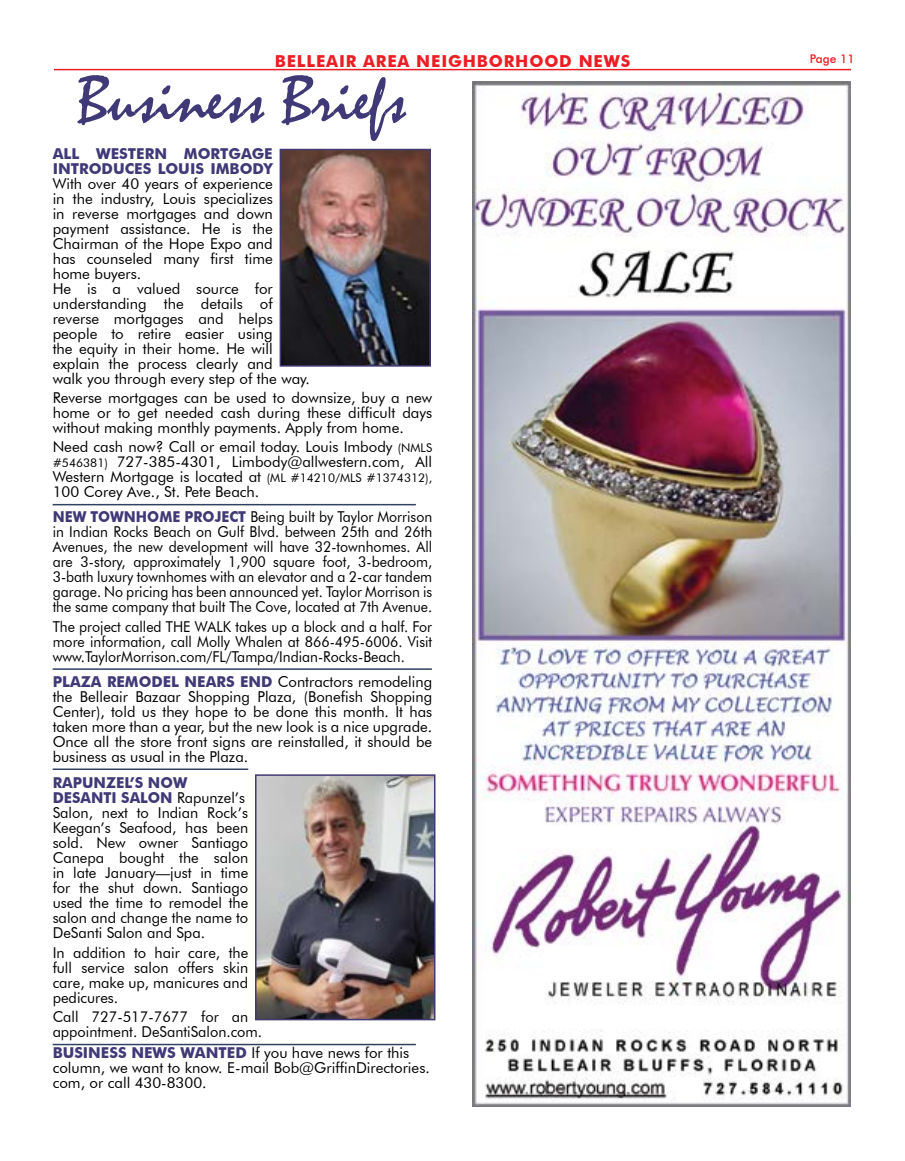
<style>
.page{position:relative;width:905px;height:1161px;background:#fff}
.page>*{position:absolute;margin:0;border:0;box-sizing:border-box;transform-origin:0 0}
.t1{font:67.5px "Mistral";color:#403977}
.t2{font:700 16.5px "Futura BT";letter-spacing:.05em;color:#ed1d24}
.t3{font:15px/15px "Futura BT";color:#000}
.t4{font:15px/15px "Futura BT";color:#000;text-align:justify;scale:.94 1}
.t5{font:700 15px/15px "Futura BT";color:#403977}
.t6{font:500 12px "Futura BT";color:#ed1d24}
.s1{font-size:12px}
.s2{font-weight:700;color:#403977}
</style>
<div class="page">
<hr style="left:54px;top:69px;width:796px;height:1px;background:#ed1d24">
<img style="left:473px;top:81px;width:377px;height:1026px">
<hr style="left:53px;top:504px;width:363px;height:1px;background:#304164">
<hr style="left:53px;top:668px;width:379px;height:2px;background:#304164">
<hr style="left:53px;top:769px;width:195px;height:1px;background:#304164">
<hr style="left:53px;top:1044px;width:363px;height:1px;background:#304164">
<img style="left:282px;top:152px;width:146px;height:212px">
<div style="left:279px;top:149px;width:152px;height:218px;border:2px solid #403977"></div>
<img style="left:258px;top:777px;width:174px;height:240px">
<div style="left:255px;top:774px;width:180px;height:246px;border:2px solid #403977"></div>
<p class="t2" style="left:275px;top:51px;width:357px">BELLEAIR AREA NEIGHBORHOOD NEWS</p>
<p class="t6" style="left:809px;top:52px;width:46px">Page 11</p>
<h1 class="t1" style="left:77px;top:59px;width:330px">Business Briefs</h1>
<p class="t5" style="left:53px;top:146px;width:222px">ALL WESTERN MORTGAGE<br>INTRODUCES LOUIS IMBODY</p>
<p class="t3" style="left:53px;top:176px;width:259px">With over 40 years of experience<br>in the industry, Louis specializes<br>in reverse mortgages and down payment assistance. He is the<br>Chairman of the Hope Expo and<br>has counseled many first time home buyers.<br>He is a valued source for understanding the details of reverse mortgages and helps people to retire easier using<br>the equity in their home. He will explain the process clearly and<br>walk you through every step of the way.</p>
<p class="t3" style="left:53px;top:390px;width:381px;text-align:justify">Reverse mortgages can be used to downsize, buy a new home or to get needed cash during these difficult days without making monthly payments. Apply from home.</p>
<p class="t3" style="left:53px;top:439px;width:381px;text-align:justify">Need cash now? Call or email today. Louis Imbody <span class="s1">(NMLS #546381)</span> 727-385-4301, Limbody@allwestern.com, All Western Mortgage is located at <span class="s1">(ML #14210/MLS #1374312), </span>100 Corey Ave., St. Pete Beach.</p>
<p class="t4" style="left:53px;top:509px;width:405px"><span class="s2">NEW TOWNHOME PROJECT</span> Being built by Taylor Morrison in Indian Rocks Beach on Gulf Blvd. between 25th and 26th Avenues, the new development will have 32-townhomes. All are 3-story, approximately 1,900 square foot, 3-bedroom, 3-bath luxury townhomes with an elevator and a 2-car tandem garage. No pricing has been announced yet. Taylor Morrison is the same company that built The Cove, located at 7th Avenue.</p>
<p class="t4" style="left:53px;top:619px;width:405px">The project called THE WALK takes up a block and a half. For more information, call Molly Whalen at 866-495-6006. Visit www.TaylorMorrison.com/FL/Tampa/Indian-Rocks-Beach.</p>
<p class="t3" style="left:53px;top:674px;width:381px;text-align:justify"><span class="s2">PLAZA REMODEL NEARS END</span> Contractors remodeling the Belleair Bazaar Shopping Plaza, (Bonefish Shopping Center), told us they hope to be done this month. It has taken more than a year, but the new look is a nice upgrade.<br>Once all the store front signs are reinstalled, it should be business as usual in the Plaza.</p>
<p class="t3" style="left:53px;top:775px;width:197px"><span class="s2">RAPUNZEL’S NOW<br>DESANTI SALON</span> Rapunzel’s<br>Salon, next to Indian Rock’s<br>Keegan’s Seafood, has been sold. New owner Santiago<br>Canepa bought the salon in late January—just in time for the shut down. Santiago used the time to remodel the salon and change the name to<br>DeSanti Salon and Spa.</p>
<p class="t3" style="left:53px;top:945px;width:197px;text-align:justify">In addition to hair care, the full service salon offers skin care, make up, manicures and pedicures.</p>
<p class="t3" style="left:53px;top:1009px;width:211px">Call 727-517-7677 for an appointment. DeSantiSalon.com.</p>
<p class="t3" style="left:53px;top:1045px;width:378px"><span class="s2">BUSINESS NEWS WANTED</span> If you have news for this column, we want to know. E-mail Bob@GriffinDirectories. com, or call 430-8300.</p>
</div>
